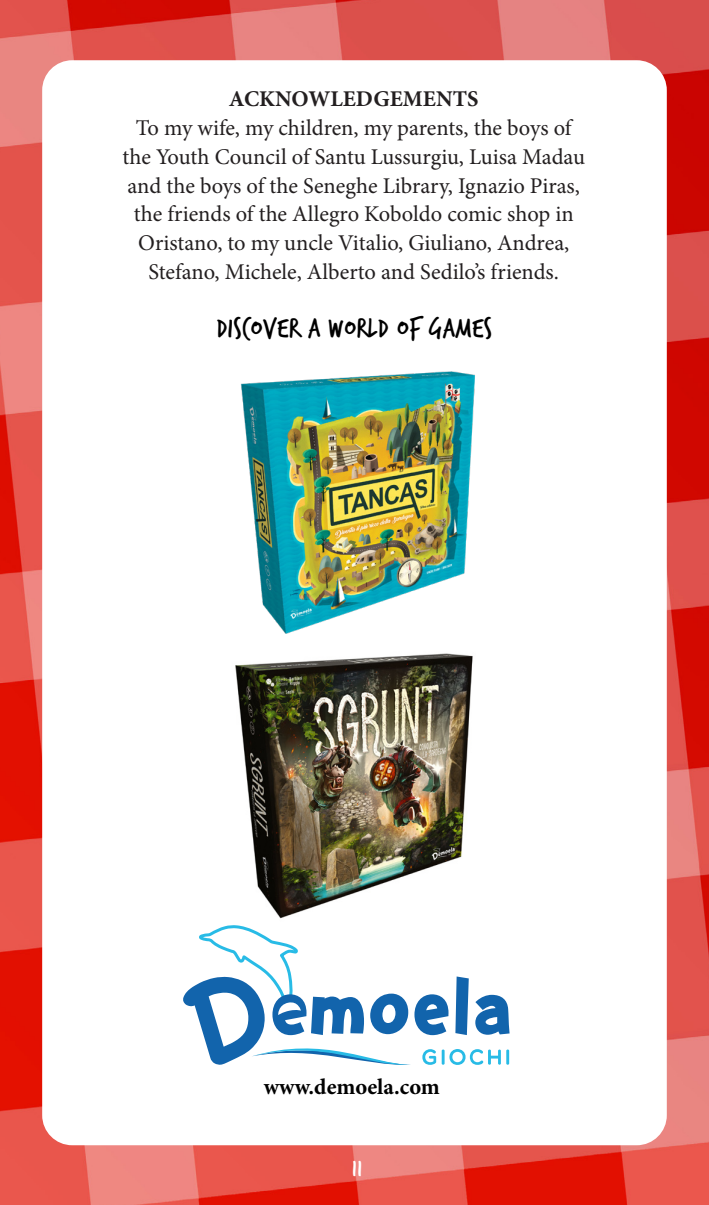
<style>
.page{position:relative;width:709px;height:1205px;background:#fff}
.page>*{position:absolute;margin:0;border:0;box-sizing:border-box;transform-origin:0 0}
.t1{font:30px "Trash Hand";letter-spacing:.02em;color:#000}
.t2{font:25px "Trash Hand";color:#fff}
.t3{font:22.5px/28.8px "Minion Pro";letter-spacing:-.005em;color:#231f20;text-align:center}
.t4{font:700 22.5px "Minion Pro";color:#231f20}
.t5{font:700 22.5px "Minion Pro";letter-spacing:.005em;color:#000}
</style>
<div class="page">
<img style="left:0;top:0;width:709px;height:1205px">
<div style="left:42px;top:60px;width:624px;height:1085px;background:#fff;border-radius:30px"></div>
<svg style="left:183px;top:925px;width:326px;height:140px"></svg>
<img style="left:241px;top:371px;width:234px;height:263px">
<img style="left:235px;top:653px;width:238px;height:266px">
<p class="t4" style="left:229px;top:83px;width:251px">ACKNOWLEDGEMENTS</p>
<p class="t3" style="left:122px;top:114px;width:464px">To my wife, my children, my parents, the boys of the Youth Council of Santu Lussurgiu, Luisa Madau and the boys of the Seneghe Library, Ignazio Piras, the friends of the Allegro Koboldo comic shop in Oristano, to my uncle Vitalio, Giuliano, Andrea, Stefano, Michele, Alberto and Sedilo’s friends.</p>
<p class="t1" style="left:217px;top:313px;width:277px">DISCOVER A WORLD OF GAMES</p>
<p class="t5" style="left:264px;top:1071px;width:178px">www.demoela.com</p>
<p class="t2" style="left:352px;top:1156px;width:12px">11</p>
</div>
